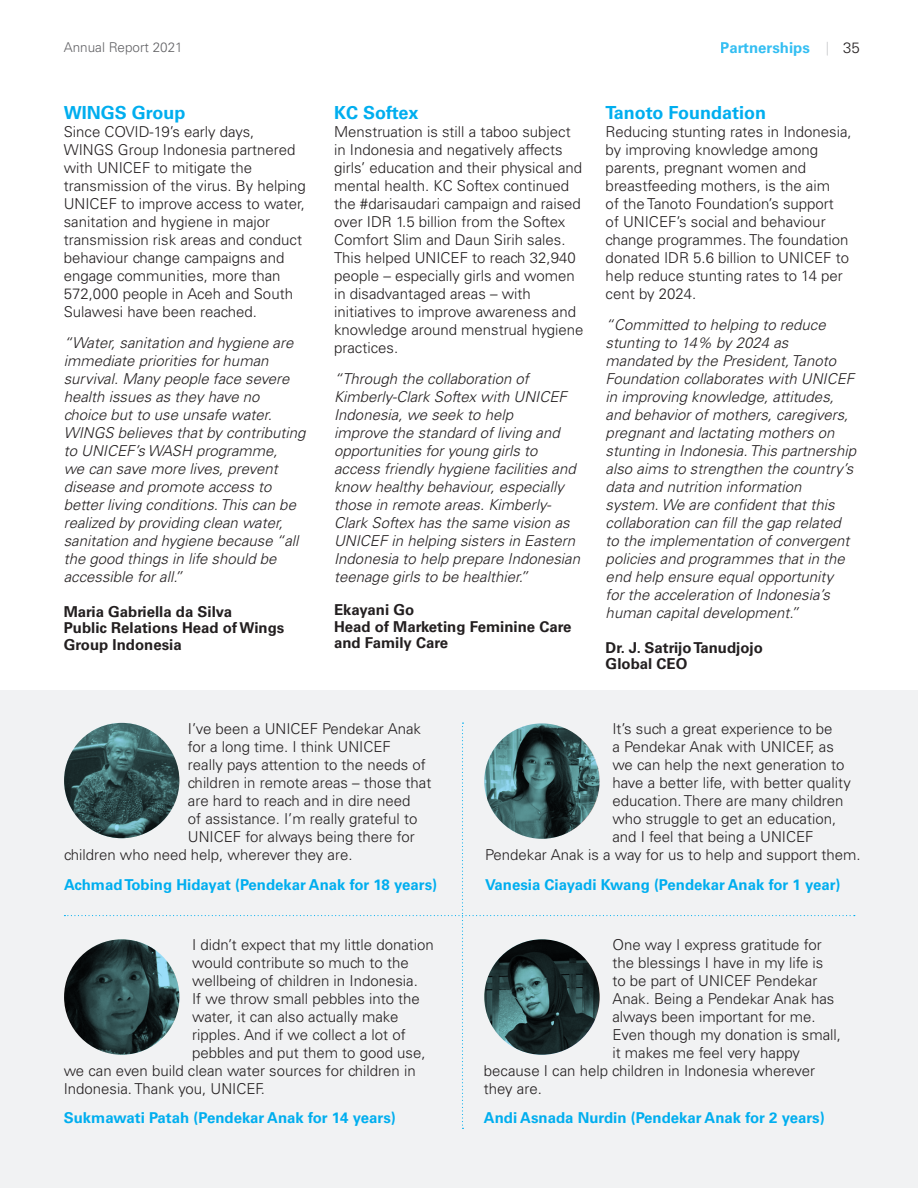
<style>
.page{position:relative;width:918px;height:1188px;background:#fff}
.page>*{position:absolute;margin:0;border:0;box-sizing:border-box;transform-origin:0 0}
.Paragraph_Style_1{font:700 18px "Univers LT Std";color:#00aeef}
.Paragraph_Style_1-2{font:300 15px/18px "Univers LT Std";color:#231f20}
.body_text{font:italic 300 15px/18px "Univers LT Std";color:#231f20}
.Paragraph_Style_1-3{font:700 15px "Univers LT Std";color:#00aeef}
.body_text-2{font:700 15px/16.5px "Univers LT Std";color:#231f20}
.t1{font:300 13.5px "Univers LT Std";color:#636366}
</style>
<div class="page">
<svg style="left:827px;top:42px;width:1px;height:13px"></svg>
<div style="left:1px;top:691px;width:917px;height:497px;background:#f1f2f3"></div>
<svg style="left:64px;top:723px;width:115px;height:115px;background:#355859"></svg>
<svg style="left:65px;top:939px;width:114px;height:116px;background:#263e40"></svg>
<svg style="left:484px;top:723px;width:115px;height:116px;background:#3c6264"></svg>
<svg style="left:484px;top:939px;width:115px;height:116px;background:#284142"></svg>
<p class="t1" style="left:64px;top:39px;width:121px">Annual Report 2021</p>
<p class="Paragraph_Style_1-3" style="left:721px;top:39px;width:91px">Partnerships</p>
<p class="Paragraph_Style_1-2" style="left:843px;top:38px;width:18px">35</p>
<p class="Paragraph_Style_1" style="left:64px;top:102px;width:123px">WINGS Group</p>
<p class="Paragraph_Style_1-2" style="left:64px;top:123px;width:244px">Since COVID-19’s early days,<br>WINGS Group Indonesia partnered with UNICEF to mitigate the transmission of the virus. By helping<br>UNICEF to improve access to water, sanitation and hygiene in major transmission risk areas and conduct behaviour change campaigns and engage communities, more than<br>572,000 people in Aceh and South<br>Sulawesi have been reached.</p>
<p class="body_text" style="left:64px;top:334px;width:243px">“Water, sanitation and hygiene are immediate priorities for human survival. Many people face severe health issues as they have no choice but to use unsafe water.<br>WINGS believes that by contributing to UNICEF’s WASH programme,<br>we can save more lives, prevent disease and promote access to better living conditions. This can be realized by providing clean water, sanitation and hygiene because “all the good things in life should be accessible for all.”</p>
<p class="body_text-2" style="left:64px;top:603px;width:170px">Maria Gabriella da Silva</p>
<p class="body_text-2" style="left:64px;top:620px;width:222px">Public Relations Head of Wings<br>Group Indonesia</p>
<p class="Paragraph_Style_1" style="left:334px;top:102px;width:86px">KC Softex</p>
<p class="Paragraph_Style_1-2" style="left:334px;top:123px;width:251px">Menstruation is still a taboo subject in Indonesia and negatively affects girls’ education and their physical and mental health. KC Softex continued the #darisaudari campaign and raised over IDR 1.5 billion from the Softex Comfort Slim and Daun Sirih sales.<br>This helped UNICEF to reach 32,940 people – especially girls and women in disadvantaged areas – with initiatives to improve awareness and knowledge around menstrual hygiene practices.</p>
<p class="body_text" style="left:334px;top:370px;width:247px">“Through the collaboration of Kimberly-Clark Softex with UNICEF Indonesia, we seek to help<br>improve the standard of living and opportunities for young girls to access friendly hygiene facilities and know healthy behaviour, especially those in remote areas. Kimberly-Clark Softex has the same vision as UNICEF in helping sisters in Eastern Indonesia to help prepare Indonesian teenage girls to be healthier.”</p>
<p class="body_text-2" style="left:334px;top:602px;width:82px">Ekayani Go</p>
<p class="body_text-2" style="left:334px;top:618px;width:239px">Head of Marketing Feminine Care and Family Care</p>
<p class="Paragraph_Style_1" style="left:606px;top:102px;width:162px">Tanoto Foundation</p>
<p class="Paragraph_Style_1-2" style="left:606px;top:123px;width:248px">Reducing stunting rates in Indonesia, by improving knowledge among parents, pregnant women and breastfeeding mothers, is the aim<br>of the Tanoto Foundation’s support<br>of UNICEF’s social and behaviour change programmes. The foundation donated IDR 5.6 billion to UNICEF to help reduce stunting rates to 14 per cent by 2024.</p>
<p class="body_text" style="left:606px;top:316px;width:252px">“Committed to helping to reduce stunting to 14% by 2024 as mandated by the President, Tanoto Foundation collaborates with UNICEF in improving knowledge, attitudes, and behavior of mothers, caregivers, pregnant and lactating mothers on stunting in Indonesia. This partnership also aims to strengthen the country’s data and nutrition information system. We are confident that this collaboration can fill the gap related to the implementation of convergent policies and programmes that in the end help ensure equal opportunity<br>for the acceleration of Indonesia’s human capital development.”</p>
<p class="body_text-2" style="left:606px;top:639px;width:159px">Dr. J. Satrijo Tanudjojo</p>
<p class="body_text-2" style="left:606px;top:656px;width:83px">Global CEO</p>
<p class="Paragraph_Style_1-2" style="left:188px;top:720px;width:235px">I’ve been a UNICEF Pendekar Anak</p>
<p class="Paragraph_Style_1-2" style="left:188px;top:738px;width:205px">for a long time. I think UNICEF</p>
<p class="Paragraph_Style_1-2" style="left:188px;top:756px;width:239px">really pays attention to the needs of</p>
<p class="Paragraph_Style_1-2" style="left:188px;top:774px;width:245px">children in remote areas – those that</p>
<p class="Paragraph_Style_1-2" style="left:188px;top:792px;width:224px">are hard to reach and in dire need</p>
<p class="Paragraph_Style_1-2" style="left:188px;top:810px;width:231px">of assistance. I’m really grateful to</p>
<p class="Paragraph_Style_1-2" style="left:188px;top:828px;width:228px">UNICEF for always being there for</p>
<p class="Paragraph_Style_1-2" style="left:64px;top:846px;width:290px">children who need help, wherever they are.</p>
<p class="Paragraph_Style_1-3" style="left:64px;top:875px;width:375px">Achmad Tobing Hidayat (Pendekar Anak for 18 years)</p>
<p class="Paragraph_Style_1-2" style="left:192px;top:936px;width:243px">I didn’t expect that my little donation</p>
<p class="Paragraph_Style_1-2" style="left:192px;top:954px;width:218px">would contribute so much to the</p>
<p class="Paragraph_Style_1-2" style="left:192px;top:972px;width:227px">wellbeing of children in Indonesia.</p>
<p class="Paragraph_Style_1-2" style="left:192px;top:990px;width:229px">If we throw small pebbles into the</p>
<p class="Paragraph_Style_1-2" style="left:192px;top:1008px;width:208px">water, it can also actually make</p>
<p class="Paragraph_Style_1-2" style="left:192px;top:1026px;width:215px">ripples. And if we collect a lot of</p>
<p class="Paragraph_Style_1-2" style="left:192px;top:1044px;width:235px">pebbles and put them to good use,</p>
<p class="Paragraph_Style_1-2" style="left:64px;top:1062px;width:354px">we can even build clean water sources for children in</p>
<p class="Paragraph_Style_1-2" style="left:64px;top:1080px;width:203px">Indonesia. Thank you, UNICEF.</p>
<p class="Paragraph_Style_1-3" style="left:64px;top:1109px;width:334px">Sukmawati Patah (Pendekar Anak for 14 years)</p>
<p class="Paragraph_Style_1-2" style="left:612px;top:720px;width:222px">It’s such a great experience to be</p>
<p class="Paragraph_Style_1-2" style="left:612px;top:738px;width:223px">a Pendekar Anak with UNICEF, as</p>
<p class="Paragraph_Style_1-2" style="left:612px;top:756px;width:233px">we can help the next generation to</p>
<p class="Paragraph_Style_1-2" style="left:612px;top:774px;width:240px">have a better life, with better quality</p>
<p class="Paragraph_Style_1-2" style="left:612px;top:792px;width:233px">education. There are many children</p>
<p class="Paragraph_Style_1-2" style="left:612px;top:810px;width:225px">who struggle to get an education,</p>
<p class="Paragraph_Style_1-2" style="left:612px;top:828px;width:203px">and I feel that being a UNICEF</p>
<p class="Paragraph_Style_1-2" style="left:485px;top:846px;width:377px">Pendekar Anak is a way for us to help and support them.</p>
<p class="Paragraph_Style_1-3" style="left:485px;top:875px;width:357px">Vanesia Ciayadi Kwang (Pendekar Anak for 1 year)</p>
<p class="Paragraph_Style_1-2" style="left:612px;top:936px;width:211px">One way I express gratitude for</p>
<p class="Paragraph_Style_1-2" style="left:612px;top:954px;width:213px">the blessings I have in my life is</p>
<p class="Paragraph_Style_1-2" style="left:612px;top:972px;width:207px">to be part of UNICEF Pendekar</p>
<p class="Paragraph_Style_1-2" style="left:612px;top:990px;width:223px">Anak. Being a Pendekar Anak has</p>
<p class="Paragraph_Style_1-2" style="left:612px;top:1008px;width:205px">always been important for me.</p>
<p class="Paragraph_Style_1-2" style="left:612px;top:1026px;width:230px">Even though my donation is small,</p>
<p class="Paragraph_Style_1-2" style="left:612px;top:1044px;width:189px">it makes me feel very happy</p>
<p class="Paragraph_Style_1-2" style="left:484px;top:1062px;width:333px">because I can help children in Indonesia wherever</p>
<p class="Paragraph_Style_1-2" style="left:484px;top:1080px;width:60px">they are.</p>
<p class="Paragraph_Style_1-3" style="left:484px;top:1109px;width:342px">Andi Asnada Nurdin (Pendekar Anak for 2 years)</p>
</div>
